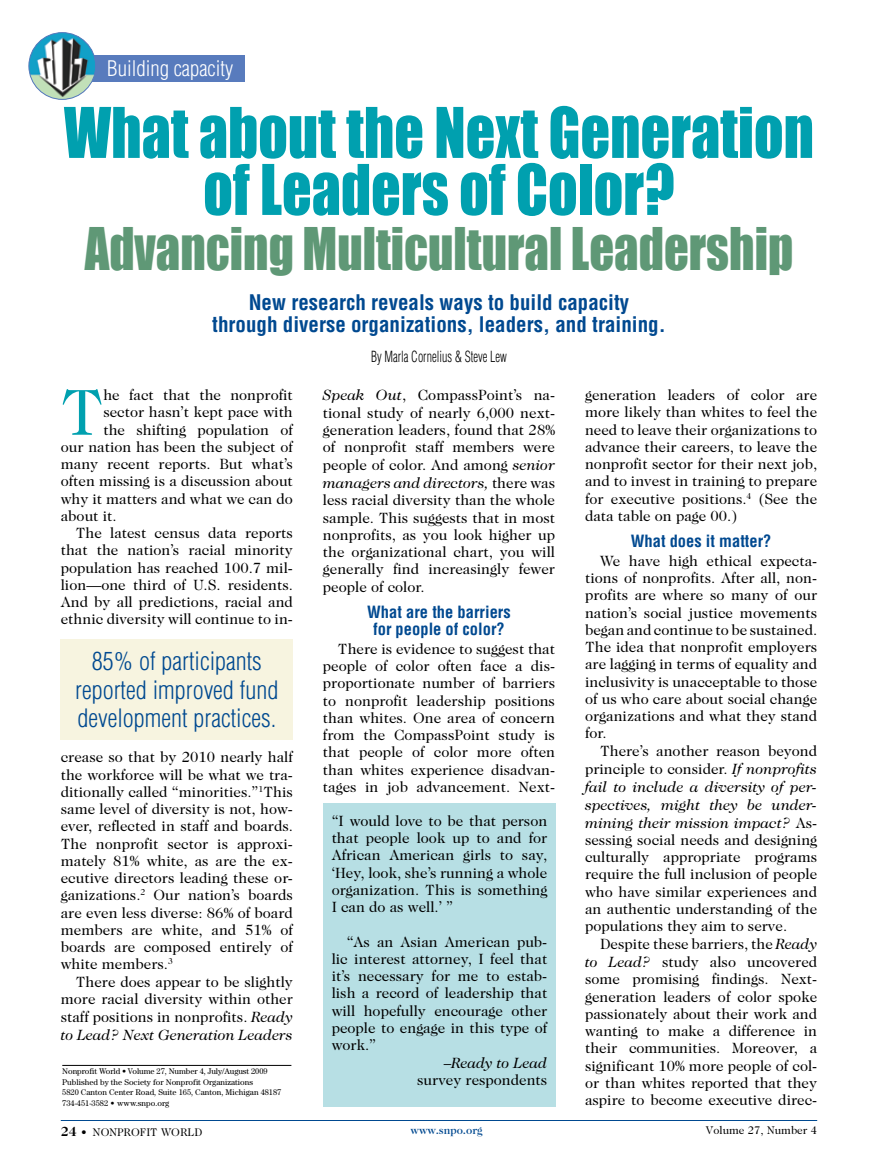
<style>
.page{position:relative;width:878px;height:1161px;background:#fff}
.page>*{position:absolute;margin:0;border:0;box-sizing:border-box;transform-origin:0 0}
.t1{font:65.7px "Caslon Two Twenty Four";color:#00a0af}
.t2{font:64.5px/57px "Impact";color:#00a0af;text-align:center;scale:.9 1}
.t3{font:54px "Impact";color:#5f9876;scale:.9 1}
.t4{font:300 condensed 24.75px/28.5px "Helvetica";color:#004990;text-align:center}
.t5{font:700 condensed 21px/22.5px "Helvetica";color:#004990;text-align:center}
.t6{font:300 condensed 21px "Helvetica";color:#fff}
.t7{font:700 condensed 16.5px/17.2px "Helvetica";color:#004990;text-align:center}
.t8{font:15px/17.2px "Caslon Two Twenty Four";color:#000;text-align:justify}
.t9{font:300 condensed 15px "Helvetica";color:#000;scale:.8 1}
.t10{font:italic 15px "Caslon Two Twenty Four";color:#000}
.t11{font:11.25px "Caslon Two Twenty Four";color:#000}
.t12{font:500 11.25px "Caslon Two Twenty Four";color:#004990}
.t13{font:8.25px/10.5px "Century";color:#000}
.s1{font-style:italic}
.s2{font-style:normal}
.s3{font-weight:700;font-size:13.5px}
</style>
<div class="page">
<hr style="left:61px;top:1120px;width:756px;height:1px;background:#004990">
<div style="left:91px;top:55px;width:153px;height:26px;background:#587bbd"></div>
<img style="left:29px;top:33px;width:67px;height:66px;border-radius:33px">
<div style="left:28px;top:32px;width:68px;height:68px;border:1px solid #587bbd;border-radius:50%"></div>
<div style="left:323px;top:803px;width:232px;height:304px;background:#b7dfe4"></div>
<div style="left:61px;top:639px;width:232px;height:100px;background:#f7f4e0"></div>
<hr style="left:62px;top:1065px;width:229px;height:1px;background:#000">
<h3 class="t6" style="left:107px;top:56px;width:127px">Building capacity</h3>
<h2 class="t2" style="left:64px;top:104px;width:834px">What about the Next Generation of Leaders of Color?</h2>
<h3 class="t3" style="left:85px;top:216px;width:788px">Advancing Multicultural Leadership</h3>
<h3 class="t5" style="left:212px;top:291px;width:455px">New research reveals ways to build capacity<br>through diverse organizations, leaders, and training.</h3>
<p class="t9" style="left:371px;top:348px;width:171px">By Marla Cornelius &amp; Steve Lew</p>
<h1 class="t1" style="left:61px;top:374px;width:44px">T</h1>
<p class="t8" style="left:103px;top:386px;width:191px">he fact that the nonprofit</p>
<p class="t8" style="left:103px;top:404px;width:191px">sector hasn’t kept pace with</p>
<p class="t8" style="left:103px;top:421px;width:191px">the shifting population of</p>
<p class="t8" style="left:61px;top:438px;width:233px">our nation has been the subject of</p>
<p class="t8" style="left:61px;top:455px;width:234px">many recent reports. But what’s</p>
<p class="t8" style="left:61px;top:473px;width:234px">often missing is a discussion about</p>
<p class="t8" style="left:61px;top:490px;width:233px">why it matters and what we can do</p>
<p class="t8" style="left:61px;top:507px;width:57px">about it.</p>
<p class="t8" style="left:76px;top:524px;width:218px">The latest census data reports</p>
<p class="t8" style="left:61px;top:542px;width:234px">that the nation’s racial minority</p>
<p class="t8" style="left:61px;top:559px;width:233px">population has reached 100.7 mil-</p>
<p class="t8" style="left:61px;top:576px;width:234px">lion—one third of U.S. residents.</p>
<p class="t8" style="left:61px;top:593px;width:234px">And by all predictions, racial and</p>
<p class="t8" style="left:61px;top:611px;width:233px">ethnic diversity will continue to in-</p>
<h3 class="t4" style="left:75px;top:647px;width:205px">85% of participants reported improved fund development practices.</h3>
<p class="t8" style="left:61px;top:749px;width:234px">crease so that by 2010 nearly half the workforce will be what we tra&shy;ditionally called “minorities.”<sup>1</sup>This same level of diversity is not, how&shy;ever, reflected in staff and boards.<br>The nonprofit sector is approxi&shy;mately 81% white, as are the ex&shy;ecutive directors leading these or&shy;ganizations.<sup>2</sup> Our nation’s boards are even less diverse: 86% of board members are white, and 51% of boards are composed entirely of white members.<sup>3</sup></p>
<p class="t8" style="left:61px;top:973px;width:234px;line-height:17.7px;text-indent:15px">There does appear to be slightly more racial diversity within other staff positions in nonprofits. <span class="s1">Ready to Lead? Next Generation Leaders</span></p>
<p class="t13" style="left:62px;top:1066px;width:220px">Nonprofit World • Volume 27, Number 4, July/August 2009<br>Published by the Society for Nonprofit Organizations<br>5820 Canton Center Road, Suite 165, Canton, Michigan 48187<br>734-451-3582 • www.snpo.org</p>
<p class="t8" style="left:323px;top:386px;width:234px"><span class="s1">Speak Out</span>, CompassPoint’s na&shy;tional study of nearly 6,000 next&shy;generation leaders, found that 28% of nonprofit staff members were people of color. And among <span class="s1">senior managers and directors,</span> there was less racial diversity than the whole sample. This suggests that in most nonprofits, as you look higher up the organizational chart, you will generally find increasingly fewer people of color.</p>
<p class="t7" style="left:367px;top:603px;width:145px">What are the barriers for people of color?</p>
<p class="t8" style="left:323px;top:640px;width:234px;text-indent:15px">There is evidence to suggest that people of color often face a dis&shy;proportionate number of barriers to nonprofit leadership positions than whites. One area of concern from the CompassPoint study is that people of color more often than whites experience disadvan&shy;tages in job advancement. Next-</p>
<p class="t8" style="left:332px;top:812px;width:217px">“I would love to be that person that people look up to and for African American girls to say, ‘Hey, look, she’s running a whole organization. This is something I can do as well.’ ”</p>
<p class="t8" style="left:346px;top:933px;width:202px">“As an Asian American pub-</p>
<p class="t8" style="left:332px;top:950px;width:217px">lic interest attorney, I feel that</p>
<p class="t8" style="left:332px;top:967px;width:217px">it’s necessary for me to estab-</p>
<p class="t8" style="left:332px;top:985px;width:217px">lish a record of leadership that</p>
<p class="t8" style="left:332px;top:1002px;width:217px">will hopefully encourage other</p>
<p class="t8" style="left:332px;top:1019px;width:217px">people to engage in this type of</p>
<p class="t8" style="left:332px;top:1036px;width:46px">work.”</p>
<p class="t10" style="left:444px;top:1055px;width:105px"><span class="s2">–</span>Ready to Lead</p>
<p class="t8" style="left:417px;top:1072px;width:132px">survey respondents</p>
<p class="t8" style="left:585px;top:386px;width:234px">generation leaders of color are more likely than whites to feel the need to leave their organizations to advance their careers, to leave the nonprofit sector for their next job, and to invest in training to prepare for executive positions.<sup>4</sup> (See the data table on page 00.)</p>
<p class="t7" style="left:630px;top:532px;width:142px">What does it matter?</p>
<p class="t8" style="left:585px;top:552px;width:234px;text-indent:15px">We have high ethical expecta&shy;tions of nonprofits. After all, non&shy;profits are where so many of our nation’s social justice movements began and continue to be sustained.<br>The idea that nonprofit employers are lagging in terms of equality and inclusivity is unacceptable to those of us who care about social change organizations and what they stand for.</p>
<p class="t8" style="left:585px;top:742px;width:234px;text-indent:15px">There’s another reason beyond principle to consider. <span class="s1">If nonprofits fail to include a diversity of per&shy;spectives, might they be under&shy;mining their mission impact?</span> As&shy;sessing social needs and designing culturally appropriate programs require the full inclusion of people who have similar experiences and an authentic understanding of the populations they aim to serve.</p>
<p class="t8" style="left:585px;top:935px;width:234px;text-indent:15px">Despite these barriers, the <span class="s1">Ready to Lead?</span> study also uncovered some promising findings. Next&shy;generation leaders of color spoke passionately about their work and wanting to make a difference in their communities. Moreover, a significant 10% more people of col&shy;or than whites reported that they aspire to become executive direc-</p>
<p class="t11" style="left:61px;top:1125px;width:143px"><span class="s3">24</span> • NONPROFIT WORLD</p>
<p class="t12" style="left:410px;top:1123px;width:74px">www.snpo.org</p>
<p class="t11" style="left:706px;top:1123px;width:113px">Volume 27, Number 4</p>
</div>
